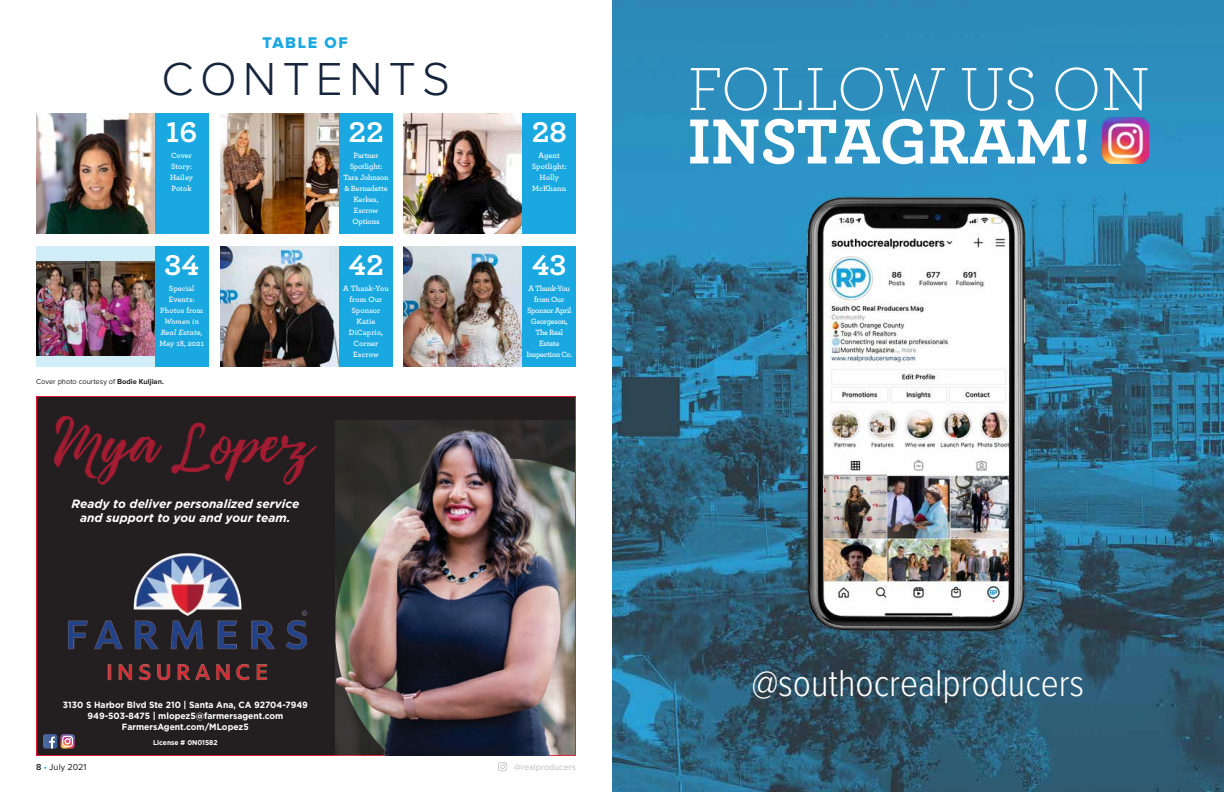
<style>
.page{position:relative;width:1224px;height:792px;background:#fff}
.page>*{position:absolute;margin:0;border:0;box-sizing:border-box;transform-origin:0 0}
.t1{font:700 66.7px "Archer Pro";letter-spacing:-.005em;color:#fff}
.t2{font:300 63.9px "Archer Pro";letter-spacing:-.015em;color:#fff}
.t3{font:300 48px "Proxima Nova";letter-spacing:.13em;color:#16253b}
.t4{font:45.8px "Pennello Script";color:#a31c32}
.t5{font:300 38.8px "Proxima Nova Cond";color:#fff}
.t6{font:700 30px "Archer Pro";color:#fff}
.t7{font:16.1px "Proxima Nova Extrabld";letter-spacing:.1em;color:#19a8e0}
.t8{font:italic 700 12px/14.4px "Gotham";color:#fff;text-align:center}
.t9{font:700 9px/10.8px "Gotham";color:#fff;text-align:center;scale:.95 1}
.t10{font:9px "Proxima Nova";color:#bcbec0}
.t11{font:9px "Proxima Nova";letter-spacing:.015em;color:#231f20}
.t12{font:600 8px/11px "Archer Pro";letter-spacing:.01em;color:#fff;text-align:center}
.t13{font:600 8px/11px "Archer Pro";letter-spacing:-.04em;color:#fff;text-align:center}
.t14{font:600 8px/11px "Archer Pro";letter-spacing:-.015em;color:#fff;text-align:center}
.t15{font:italic 600 8px/11px "Archer Pro";letter-spacing:.01em;color:#fff;text-align:center}
.t16{font:7.5px "Proxima Nova";color:#231f20}
.t17{font:700 7px "Gotham";color:#fff;scale:.95 1}
.s1{font-weight:700}
.s2{font-weight:600}
.s3{color:#19a8e0}
</style>
<div class="page">
<svg style="left:498px;top:762px;width:9px;height:9px"></svg>
<svg style="left:36px;top:396px;width:540px;height:360px;background:#2d2529"></svg>
<svg style="left:43px;top:734px;width:32px;height:15px"></svg>
<img style="left:336px;top:421px;width:240px;height:335px">
<img style="left:220px;top:114px;width:119px;height:120px">
<div style="left:339px;top:114px;width:54px;height:120px;background:#19a8e0"></div>
<div style="left:36px;top:246px;width:127px;height:120px;background:#d1edf8"></div>
<img style="left:220px;top:246px;width:119px;height:120px">
<div style="left:339px;top:246px;width:54px;height:120px;background:#19a8e0"></div>
<img style="left:36px;top:261px;width:119px;height:94px">
<div style="left:155px;top:246px;width:53px;height:120px;background:#19a8e0"></div>
<img style="left:404px;top:246px;width:119px;height:120px">
<div style="left:523px;top:246px;width:53px;height:120px;background:#19a8e0"></div>
<img style="left:404px;top:114px;width:119px;height:120px">
<div style="left:523px;top:114px;width:53px;height:120px;background:#19a8e0"></div>
<img style="left:36px;top:114px;width:119px;height:120px">
<div style="left:155px;top:114px;width:53px;height:120px;background:#19a8e0"></div>
<img style="left:612px;top:0;width:612px;height:792px">
<img style="left:796px;top:170px;width:236px;height:477px">
<img style="left:1102px;top:117px;width:46px;height:46px">
<h3 class="t7" style="left:262px;top:35px;width:87px">TABLE OF</h3>
<h3 class="t3" style="left:162px;top:57px;width:290px">CONTENTS</h3>
<h3 class="t6" style="left:166px;top:108px;width:32px">16</h3>
<p class="t12" style="left:170px;top:149px;width:25px;text-align:left">Cover<br>Story:<br>Hailey<br>Potok</p>
<h3 class="t6" style="left:164px;top:241px;width:36px">34</h3>
<p class="t12" style="left:160px;top:282px;width:45px">Special<br>Events:<br>Photos from</p>
<p class="t15" style="left:161px;top:315px;width:43px">Women in<br>Real Estate,</p>
<p class="t12" style="left:159px;top:337px;width:46px">May 18, 2021</p>
<p class="t16" style="left:36px;top:377px;width:129px">Cover photo courtesy of <span class="s1">Bodie Kuljian.</span></p>
<h3 class="t4" style="left:54px;top:421px;width:260px">Mya Lopez</h3>
<h3 class="t8" style="left:71px;top:496px;width:229px">Ready to deliver personalized service and support to you and your team.</h3>
<h3 class="t6" style="left:349px;top:108px;width:37px">22</h3>
<p class="t14" style="left:343px;top:149px;width:47px">Partner<br>Spotlight:<br>Tara Johnson &amp; Bernadette<br>Kerkes,<br>Escrow<br>Options</p>
<h3 class="t6" style="left:348px;top:241px;width:37px">42</h3>
<p class="t12" style="left:343px;top:282px;width:47px">A Thank-You from Our<br>Sponsor<br>Katie<br>DiCaprio,<br>Corner<br>Escrow</p>
<p class="t9" style="left:63px;top:699px;width:259px">3130 S Harbor Blvd Ste 210 | Santa Ana, CA 92704-7949<br>949-503-8475 | mlopez5@farmersagent.com<br>FarmersAgent.com/MLopez5</p>
<p class="t17" style="left:153px;top:738px;width:69px">License # 0N01582</p>
<h3 class="t6" style="left:532px;top:108px;width:36px">28</h3>
<p class="t12" style="left:532px;top:149px;width:36px">Agent<br>Spotlight:<br>Holly<br>McKhann</p>
<h3 class="t6" style="left:532px;top:241px;width:36px">43</h3>
<p class="t13" style="left:526px;top:282px;width:47px">A Thank-You from Our<br>Sponsor April<br>Georgeson,<br>The Real<br>Estate<br>Inspection Co.</p>
<p class="t11" style="left:36px;top:762px;width:52px"><span class="s2">8</span> <span class="s3">•</span> July 2021</p>
<p class="t10" style="left:514px;top:762px;width:63px">@realproducers</p>
<h2 class="t2" style="left:688px;top:47px;width:463px">FOLLOW US ON</h2>
<h1 class="t1" style="left:688px;top:89px;width:405px">INSTAGRAM!</h1>
<h3 class="t5" style="left:752px;top:665px;width:334px">@southocrealproducers</h3>
</div>
